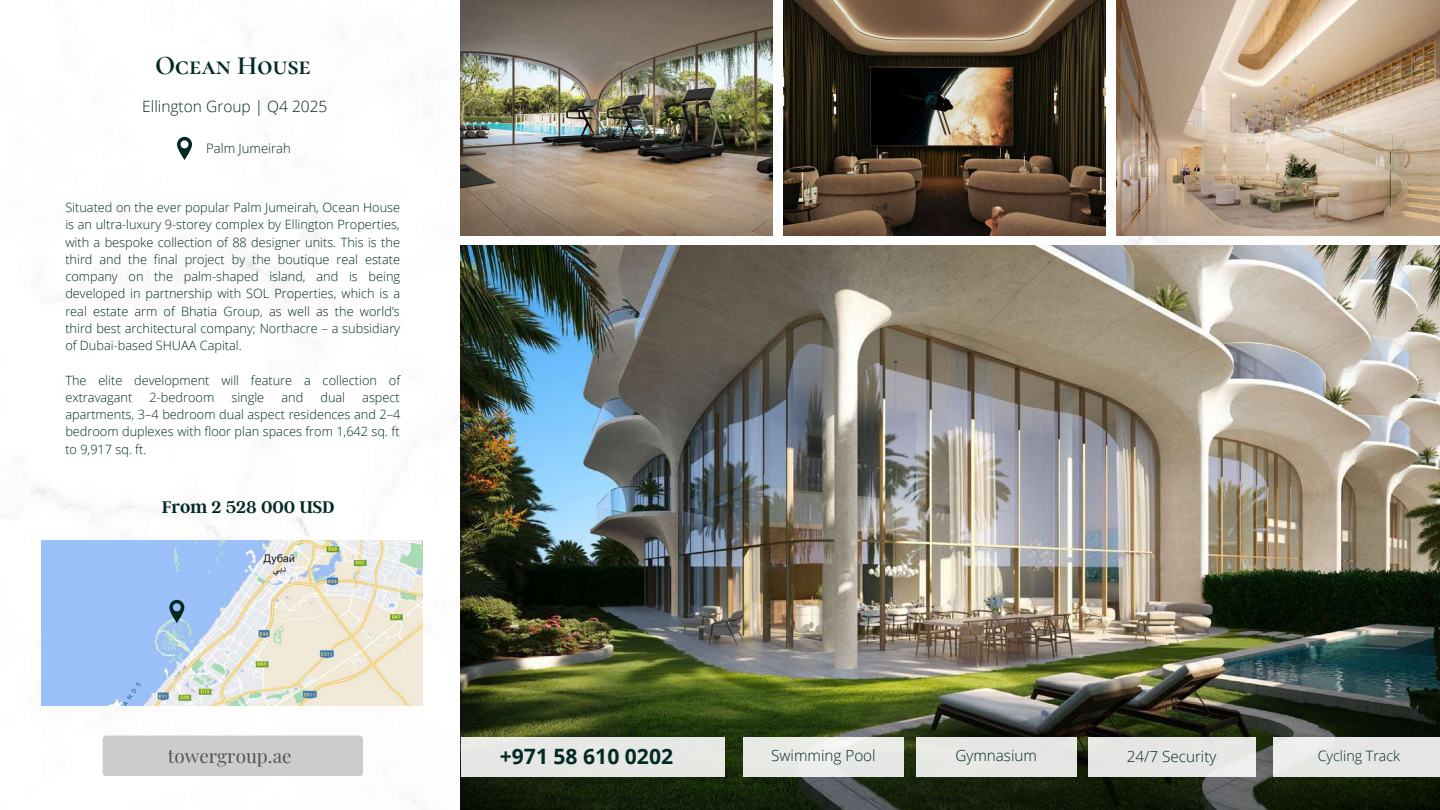
<style>
.page{position:relative;width:1440px;height:810px;background:#fff}
.page>*{position:absolute;margin:0;border:0;box-sizing:border-box;transform-origin:0 0}
.t1{font:700 26.4px "Cormorant SC";color:#022924}
.t2{font:700 21.1px "Open Sans";color:#022924}
.t3{font:18.9px "Playfair Display";color:#545454}
.t4{font:600 18.8px "Argent CF";color:#022924}
.t5{font:300 15.5px "Open Sans";color:#022924}
.t6{font:300 15.3px "Open Sans";color:#022924}
.t7{font:300 14.3px "Open Sans";color:#022924}
.t8{font:300 13.1px "Open Sans";color:#022924}
.t9{font:300 12.8px/17.2px "Open Sans";color:#022924;text-align:justify}
</style>
<div class="page">
<img style="left:461px;top:246px;width:979px;height:564px">
<img style="left:461px;top:0;width:312px;height:236px">
<img style="left:783px;top:0;width:323px;height:236px">
<img style="left:1116px;top:0;width:324px;height:236px">
<div style="left:461px;top:737px;width:264px;height:39px;background:#e6e8e5"></div>
<div style="left:743px;top:737px;width:161px;height:39px;background:linear-gradient(to right,#e9ebe7,#eaebe8)"></div>
<div style="left:916px;top:737px;width:160px;height:39px;background:#e6e7e4"></div>
<div style="left:1088px;top:737px;width:167px;height:39px;background:#e6e8e5"></div>
<div style="left:1273px;top:737px;width:167px;height:39px;background:#e6e7e4"></div>
<div style="left:103px;top:736px;width:260px;height:40px;background:#ccc;border-radius:4px"></div>
<img style="left:41px;top:541px;width:381px;height:165px">
<svg style="left:169px;top:600px;width:15px;height:23px"></svg>
<svg style="left:177px;top:137px;width:15px;height:23px"></svg>
<h1 class="t1" style="left:155px;top:50px;width:157px">Ocean House</h1>
<p class="t5" style="left:142px;top:95px;width:187px">Ellington Group | Q4 2025</p>
<p class="t8" style="left:206px;top:139px;width:86px">Palm Jumeirah</p>
<p class="t9" style="left:65px;top:199px;width:336px">Situated on the ever popular Palm Jumeirah, Ocean House is an ultra-luxury 9-storey complex by Ellington Properties, with a bespoke collection of 88 designer units. This is the third and the final project by the boutique real estate company on the palm-shaped island, and is being developed in partnership with SOL Properties, which is a real estate arm of Bhatia Group, as well as the world’s third best architectural company; Northacre – a subsidiary of Dubai-based SHUAA Capital.</p>
<p class="t9" style="left:65px;top:371px;width:336px">The elite development will feature a collection of extravagant</p>
<p class="t9" style="left:150px;top:388px;width:66px">2-bedroom</p>
<p class="t9" style="left:231px;top:388px;width:34px">single</p>
<p class="t9" style="left:281px;top:388px;width:23px">and</p>
<p class="t9" style="left:320px;top:388px;width:26px">dual</p>
<p class="t9" style="left:65px;top:388px;width:337px;text-indent:297px">aspect apartments, 3–4 bedroom dual aspect residences and 2–4 bedroom duplexes with floor plan spaces from 1,642 sq. ft to 9,917 sq. ft.</p>
<h3 class="t4" style="left:162px;top:495px;width:175px">From 2 528 000 USD</h3>
<h3 class="t3" style="left:168px;top:743px;width:125px">towergroup.ae</h3>
<h2 class="t2" style="left:500px;top:741px;width:175px">+971 58 610 0202</h2>
<p class="t6" style="left:771px;top:745px;width:106px">Swimming Pool</p>
<p class="t6" style="left:955px;top:745px;width:83px">Gymnasium</p>
<p class="t6" style="left:1127px;top:746px;width:91px">24/7 Security</p>
<p class="t7" style="left:1318px;top:746px;width:84px">Cycling Track</p>
</div>
